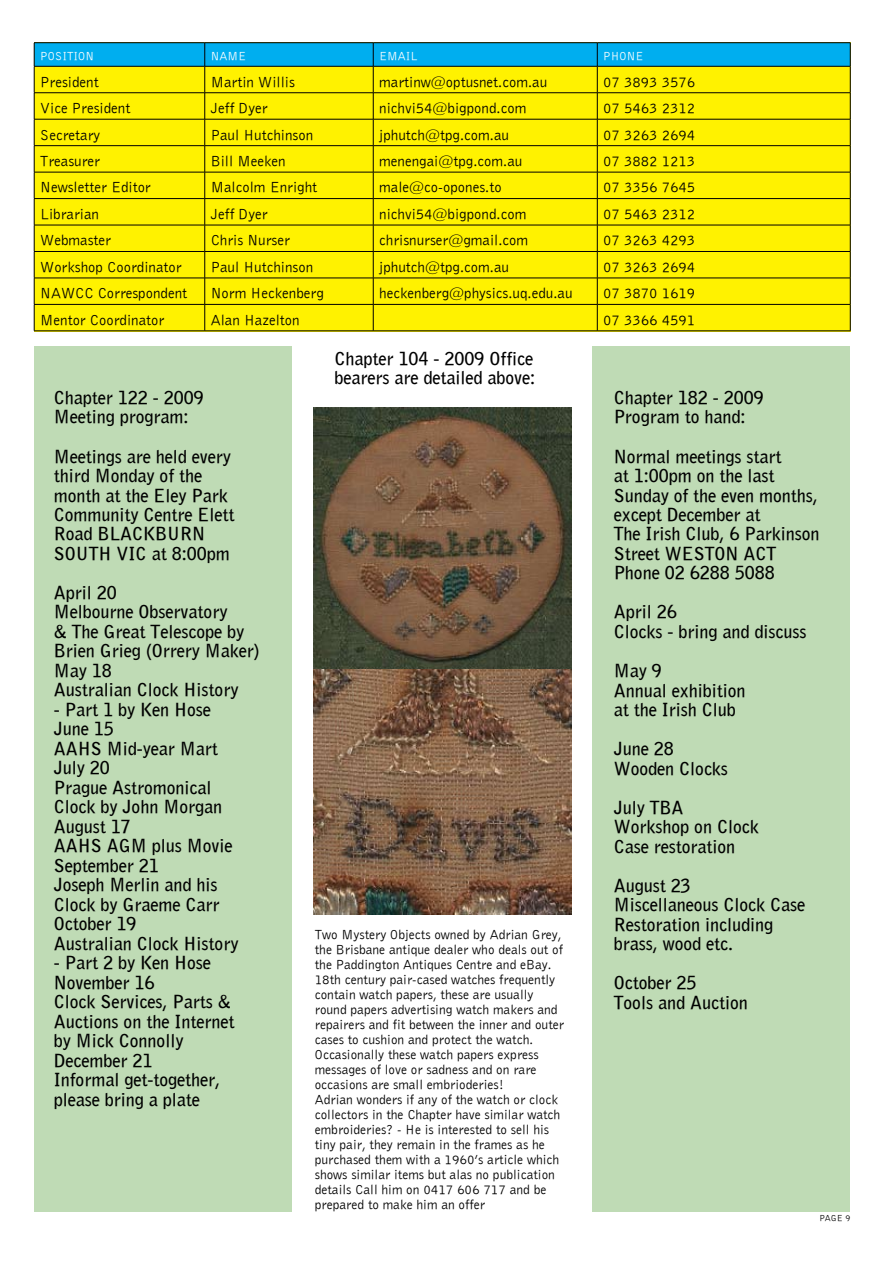
<style>
.page{position:relative;width:893px;height:1263px;background:#fff}
.page>*{position:absolute;margin:0;border:0;box-sizing:border-box;transform-origin:0 0}
.t1{font:18px/19.5px "Bell Gothic BT Bold";color:#000}
.t2{font:15px "Bell Gothic BT Roman";color:#000}
.t3{font:13.5px/15px "Bell Gothic BT Roman";color:#000}
.t4{font:12px "Bell Gothic BT Roman";color:#fff}
.t5{font:9px "Bell Gothic BT Roman";color:#000}
</style>
<div class="page">
<div style="left:592px;top:347px;width:258px;height:865px;background:#bfdbb5"></div>
<hr style="left:34px;top:42px;width:171px;height:1px;background:#000">
<hr style="left:205px;top:42px;width:168px;height:1px;background:#000">
<hr style="left:373px;top:42px;width:224px;height:1px;background:#000">
<hr style="left:597px;top:42px;width:253px;height:1px;background:#000">
<svg style="left:34px;top:43px;width:817px;height:288px;background:#dfe212"></svg>
<hr style="left:34px;top:331px;width:171px;height:1px;background:#000">
<hr style="left:205px;top:331px;width:168px;height:1px;background:#000">
<hr style="left:373px;top:331px;width:224px;height:1px;background:#000">
<hr style="left:597px;top:331px;width:253px;height:1px;background:#000">
<div style="left:34px;top:347px;width:258px;height:865px;background:#bfdbb5"></div>
<img style="left:313px;top:407px;width:258px;height:507px">
<p class="t4" style="left:40px;top:49px;width:55px">POSITION</p>
<p class="t4" style="left:211px;top:49px;width:34px">NAME</p>
<p class="t4" style="left:379px;top:49px;width:40px">EMAIL</p>
<p class="t4" style="left:603px;top:49px;width:39px">PHONE</p>
<p class="t2" style="left:40px;top:72px;width:60px">President</p>
<p class="t2" style="left:211px;top:72px;width:86px">Martin Willis</p>
<p class="t2" style="left:379px;top:72px;width:169px">martinw@optusnet.com.au</p>
<p class="t2" style="left:603px;top:72px;width:93px">07 3893 3576</p>
<p class="t2" style="left:40px;top:99px;width:92px">Vice President</p>
<p class="t2" style="left:211px;top:99px;width:58px">Jeff Dyer</p>
<p class="t2" style="left:379px;top:99px;width:149px">nichvi54@bigpond.com</p>
<p class="t2" style="left:603px;top:99px;width:93px">07 5463 2312</p>
<p class="t2" style="left:40px;top:125px;width:61px">Secretary</p>
<p class="t2" style="left:211px;top:125px;width:104px">Paul Hutchinson</p>
<p class="t2" style="left:379px;top:125px;width:131px">jphutch@tpg.com.au</p>
<p class="t2" style="left:603px;top:125px;width:93px">07 3263 2694</p>
<p class="t2" style="left:40px;top:152px;width:61px">Treasurer</p>
<p class="t2" style="left:211px;top:152px;width:76px">Bill Meeken</p>
<p class="t2" style="left:379px;top:152px;width:145px">menengai@tpg.com.au</p>
<p class="t2" style="left:603px;top:152px;width:93px">07 3882 1213</p>
<p class="t2" style="left:40px;top:178px;width:112px">Newsletter Editor</p>
<p class="t2" style="left:211px;top:178px;width:108px">Malcolm Enright</p>
<p class="t2" style="left:379px;top:178px;width:124px">male@co-opones.to</p>
<p class="t2" style="left:603px;top:178px;width:93px">07 3356 7645</p>
<p class="t2" style="left:40px;top:205px;width:60px">Librarian</p>
<p class="t2" style="left:211px;top:205px;width:58px">Jeff Dyer</p>
<p class="t2" style="left:379px;top:205px;width:149px">nichvi54@bigpond.com</p>
<p class="t2" style="left:603px;top:205px;width:93px">07 5463 2312</p>
<p class="t2" style="left:40px;top:231px;width:72px">Webmaster</p>
<p class="t2" style="left:211px;top:231px;width:81px">Chris Nurser</p>
<p class="t2" style="left:379px;top:231px;width:150px">chrisnurser@gmail.com</p>
<p class="t2" style="left:603px;top:231px;width:93px">07 3263 4293</p>
<p class="t2" style="left:40px;top:258px;width:143px">Workshop Coordinator</p>
<p class="t2" style="left:211px;top:258px;width:104px">Paul Hutchinson</p>
<p class="t2" style="left:379px;top:258px;width:131px">jphutch@tpg.com.au</p>
<p class="t2" style="left:603px;top:258px;width:93px">07 3263 2694</p>
<p class="t2" style="left:40px;top:284px;width:149px">NAWCC Correspondent</p>
<p class="t2" style="left:211px;top:284px;width:115px">Norm Heckenberg</p>
<p class="t2" style="left:379px;top:284px;width:195px">heckenberg@physics.uq.edu.au</p>
<p class="t2" style="left:603px;top:284px;width:93px">07 3870 1619</p>
<p class="t2" style="left:40px;top:310px;width:126px">Mentor Coordinator</p>
<p class="t2" style="left:211px;top:310px;width:90px">Alan Hazelton</p>
<p class="t2" style="left:603px;top:310px;width:93px">07 3366 4591</p>
<p class="t1" style="left:54px;top:387px;width:152px">Chapter 122 - 2009<br>Meeting program:</p>
<p class="t1" style="left:54px;top:446px;width:182px">Meetings are held every third Monday of the month at the Eley Park<br>Community Centre Elett<br>Road BLACKBURN<br>SOUTH VIC at 8:00pm</p>
<p class="t1" style="left:54px;top:582px;width:207px">April 20<br>Melbourne Observatory<br>&amp; The Great Telescope by<br>Brien Grieg (Orrery Maker)<br>May 18<br>Australian Clock History</p>
<p class="t1" style="left:54px;top:699px;width:186px">- Part 1 by Ken Hose<br>June 15<br>AAHS Mid-year Mart<br>July 20<br>Prague Astromonical<br>Clock by John Morgan<br>August 17<br>AAHS AGM plus Movie<br>September 21<br>Joseph Merlin and his<br>Clock by Graeme Carr<br>October 19<br>Australian Clock History</p>
<p class="t1" style="left:54px;top:952px;width:182px">- Part 2 by Ken Hose<br>November 16<br>Clock Services, Parts &amp;<br>Auctions on the Internet by Mick Connolly<br>December 21<br>Informal get-together, please bring a plate</p>
<p class="t1" style="left:334px;top:348px;width:202px">Chapter 104 - 2009 Office bearers are detailed above:</p>
<p class="t3" style="left:315px;top:926px;width:251px">Two Mystery Objects owned by Adrian G rey, the Brisbane antique dealer who deals out of the Paddington Antiques Centre and eBay.<br>18th century pair-cased watches frequently contain watch papers, these are usually round papers advertising watch makers and repairers and fit between the inner and outer cases to cushion and protect the watch.<br>Occasionally these watch papers express messages of love or sadness and on rare occasions are small embrioderies!<br>Adrian wonders if any of the watch or clock collectors in the Chapter have similar watch embroideries? - He is interested to sell his tiny pair, they remain in the frames as he purchased them with a 1960’s article which shows similar items but alas no publication details Call him on 0417 606 717 and be prepared to make him an offer</p>
<p class="t1" style="left:614px;top:387px;width:152px">Chapter 182 - 2009<br>Program to hand:</p>
<p class="t1" style="left:614px;top:446px;width:207px">Normal meetings start<br>at 1:00pm on the last<br>Sunday of the even months, except December at<br>The Irish Club, 6 Parkinson<br>Street WESTON ACT<br>Phone 02 6288 5088</p>
<p class="t1" style="left:614px;top:602px;width:194px">April 26<br>Clocks - bring and discuss</p>
<p class="t1" style="left:614px;top:660px;width:133px">May 9<br>Annual exhibition at the Irish Club</p>
<p class="t1" style="left:614px;top:738px;width:116px">June 28<br>Wooden Clocks</p>
<p class="t1" style="left:614px;top:797px;width:146px">July TBA<br>Workshop on Clock<br>Case restoration</p>
<p class="t1" style="left:614px;top:875px;width:193px">August 23<br>Miscellaneous Clock Case<br>Restoration including brass, wood etc.</p>
<p class="t1" style="left:614px;top:972px;width:136px">October 25<br>Tools and Auction</p>
<p class="t5" style="left:819px;top:1212px;width:33px">Page 9</p>
</div>
